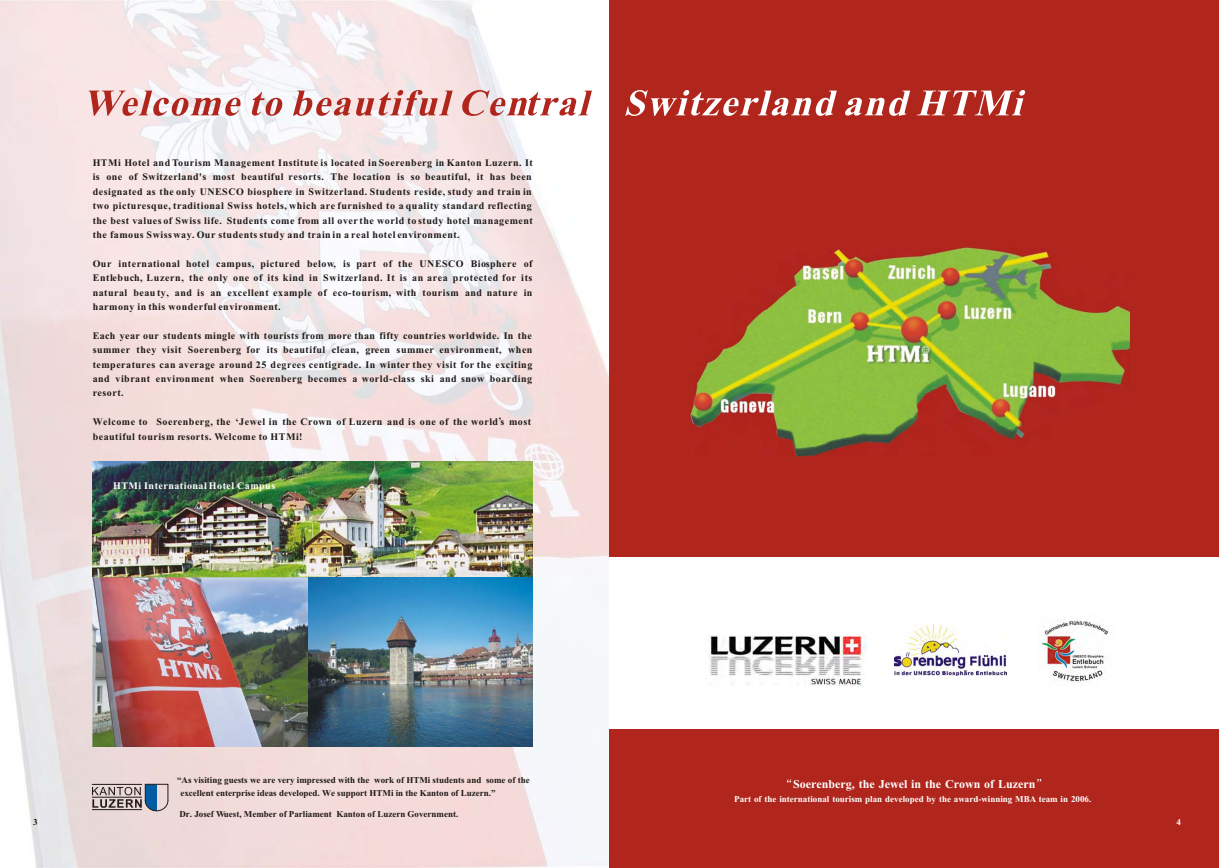
<style>
.page{position:relative;width:1219px;height:868px;background:#fff}
.page>*{position:absolute;margin:0;border:0;box-sizing:border-box;transform-origin:0 0}
.t1{font:700 12px "Times New Roman CE";color:#fff}
.t2{font:700 10px/14.4px "Times New Roman CE";letter-spacing:.05em;color:#1f1a17;text-align:justify}
.t3{font:700 10px "Times New Roman";letter-spacing:.05em;color:#fff}
.t4{font:700 9.1px "Times New Roman CE";color:#1f1a17}
.t5{font:700 9.1px "Times New Roman CE";color:#fff}
.t6{font:700 9px/13px "Times New Roman CE";color:#1f1a17}
.t7{font:700 9px "Times New Roman CE";color:#fff}
</style>
<div class="page">
<img style="left:0;top:1px;width:609px;height:867px">
<img style="left:93px;top:461px;width:439px;height:117px">
<img style="left:93px;top:578px;width:215px;height:168px">
<div style="left:609px;top:1px;width:610px;height:867px;background:#b0261c"></div>
<svg style="left:89px;top:91px;width:152px;height:25px"></svg>
<svg style="left:252px;top:92px;width:30px;height:24px"></svg>
<svg style="left:293px;top:90px;width:160px;height:26px;background:#dda6a3"></svg>
<svg style="left:462px;top:90px;width:130px;height:26px"></svg>
<svg style="left:625px;top:90px;width:212px;height:26px"></svg>
<svg style="left:845px;top:91px;width:65px;height:25px"></svg>
<svg style="left:917px;top:90px;width:108px;height:25px"></svg>
<img style="left:691px;top:247px;width:438px;height:209px">
<div style="left:609px;top:557px;width:610px;height:172px;background:#fff"></div>
<img style="left:1039px;top:619px;width:70px;height:64px">
<img style="left:709px;top:636px;width:157px;height:49px">
<svg style="left:787px;top:779px;width:5px;height:4px"></svg>
<svg style="left:1037px;top:779px;width:4px;height:4px"></svg>
<svg style="left:92px;top:784px;width:77px;height:28px;background:#9998a0"></svg>
<img style="left:308px;top:578px;width:224px;height:168px">
<img style="left:895px;top:625px;width:111px;height:51px">
<p class="t2" style="left:93px;top:157px;width:442px">HTMi Hotel and Tourism Management Institute is located in Soerenberg in Kanton Luzern. It is one of Switzerland's most beautiful resorts. The location is so beautiful, it has been designated as the only UNESCO biosphere in Switzerland. Students reside, study and train in two picturesque, traditional Swiss hotels, which are furnished to a quality standard reflecting the best values of Swiss life. Students come from all over the world to study hotel management the famous Swiss way. Our students study and train in a real hotel environment.</p>
<p class="t2" style="left:93px;top:257px;width:441px">Our international hotel campus, pictured below, is part of the UNESCO Biosphere of Entlebuch, Luzern, the only one of its kind in Switzerland. It is an area protected for its natural beauty, and is an excellent example of eco-tourism, with tourism and nature in harmony in this wonderful environment.</p>
<p class="t2" style="left:93px;top:329px;width:441px">Each year our students mingle with tourists from more than fifty countries worldwide. In the summer they visit Soerenberg for its beautiful clean, green summer environment, when temperatures can average around 25 degrees centigrade. In winter they visit for the exciting and vibrant environment when Soerenberg becomes a world-class ski and snow boarding resort.</p>
<p class="t2" style="left:499px;top:409px;width:4px">,</p>
<p class="t2" style="left:93px;top:416px;width:440px">Welcome to Soerenberg, the ‘Jewel in the Crown of Luzern and is one of the world s most beautiful tourism resorts. Welcome to HTMi!</p>
<p class="t3" style="left:113px;top:482px;width:164px">HTMi International Hotel Campus</p>
<p class="t6" style="left:180px;top:774px;width:351px;text-indent:-3px">“As visiting guests we are very impressed with the work of HTMi students and some of the excellent enterprise ideas developed. We support HTMi in the Kanton of Luzern.”</p>
<p class="t6" style="left:179px;top:809px;width:280px">Dr. Josef Wuest, Member of Parliament Kanton of Luzern Government.</p>
<p class="t1" style="left:793px;top:780px;width:244px">Soerenberg, the Jewel in the Crown of Luzern</p>
<p class="t7" style="left:734px;top:796px;width:359px">Part of the international tourism plan developed by the award-winning MBA team in 2006.</p>
<p class="t4" style="left:33px;top:819px;width:6px">3</p>
<p class="t5" style="left:1176px;top:819px;width:6px">4</p>
</div>
